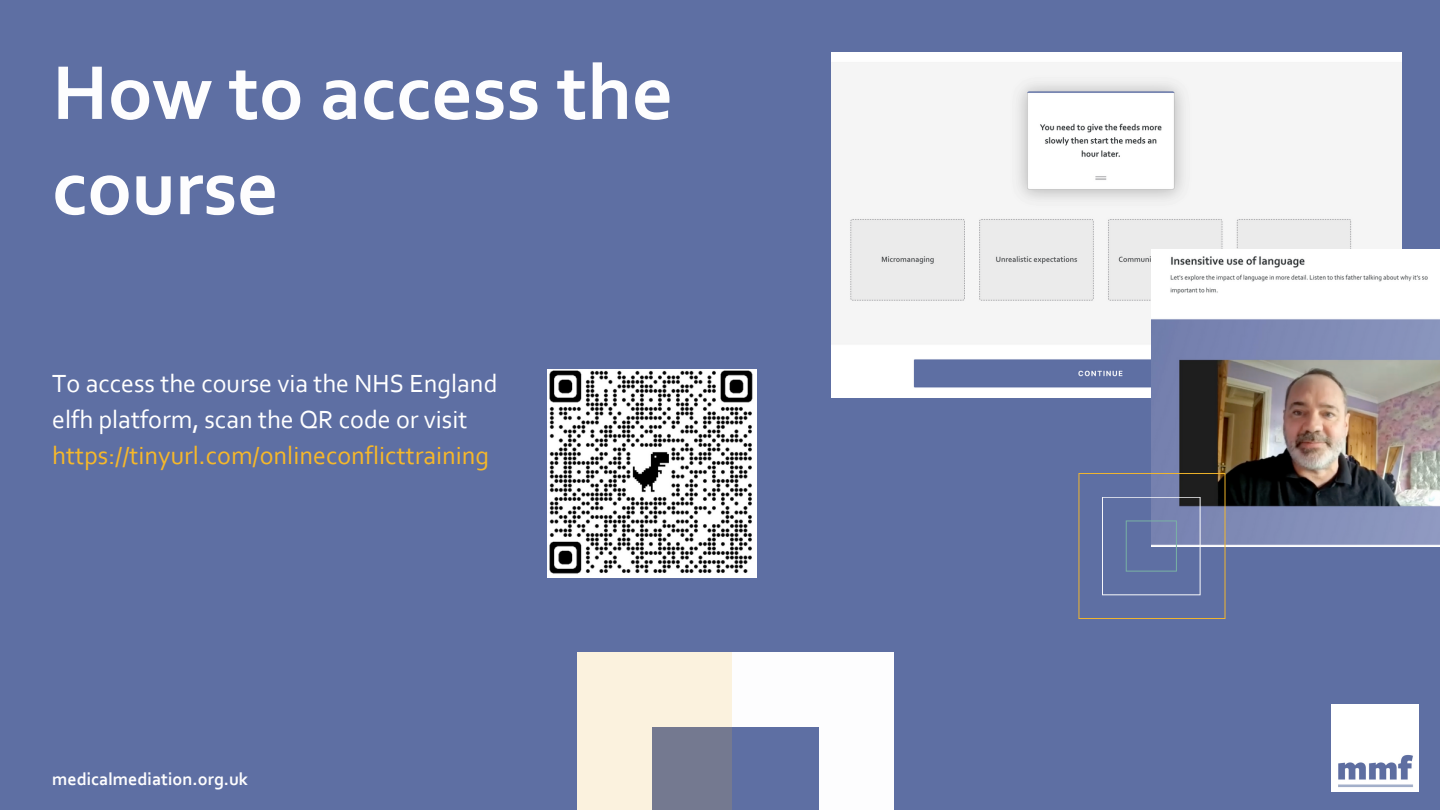
<style>
.page{position:relative;width:1440px;height:810px;background:#5e6fa3}
.page>*{position:absolute;margin:0;border:0;box-sizing:border-box;transform-origin:0 0}
.t1{font:700 80px/95.2px "Corbel";color:#fdfdfe}
.t2{font:26px/36px "Corbel";color:#fff}
.t3{font:700 18px "Corbel";color:#fdfdfe}
.s1{color:#f6b82a}
</style>
<div class="page">
<img style="left:831px;top:53px;width:570px;height:345px">
<div style="left:577px;top:652px;width:316px;height:158px;background:#fdfdfe"></div>
<div style="left:652px;top:727px;width:166px;height:83px;background:#5e6fa3"></div>
<svg style="left:577px;top:652px;width:155px;height:158px;background:#d6d1c8"></svg>
<img style="left:1332px;top:705px;width:87px;height:87px">
<img style="left:1152px;top:250px;width:288px;height:296px">
<svg style="left:1078px;top:473px;width:148px;height:146px"></svg>
<img style="left:548px;top:369px;width:208px;height:208px">
<p class="t1" style="left:52px;top:52px;width:622px">How to access the course</p>
<p class="t2" style="left:52px;top:367px;width:447px">To access the course via the NHS England elfh platform, scan the QR code or visit <span class="s1">https://tinyurl.com/onlineconflicttraining</span></p>
<p class="t3" style="left:52px;top:771px;width:198px">medicalmediation.org.uk</p>
</div>
